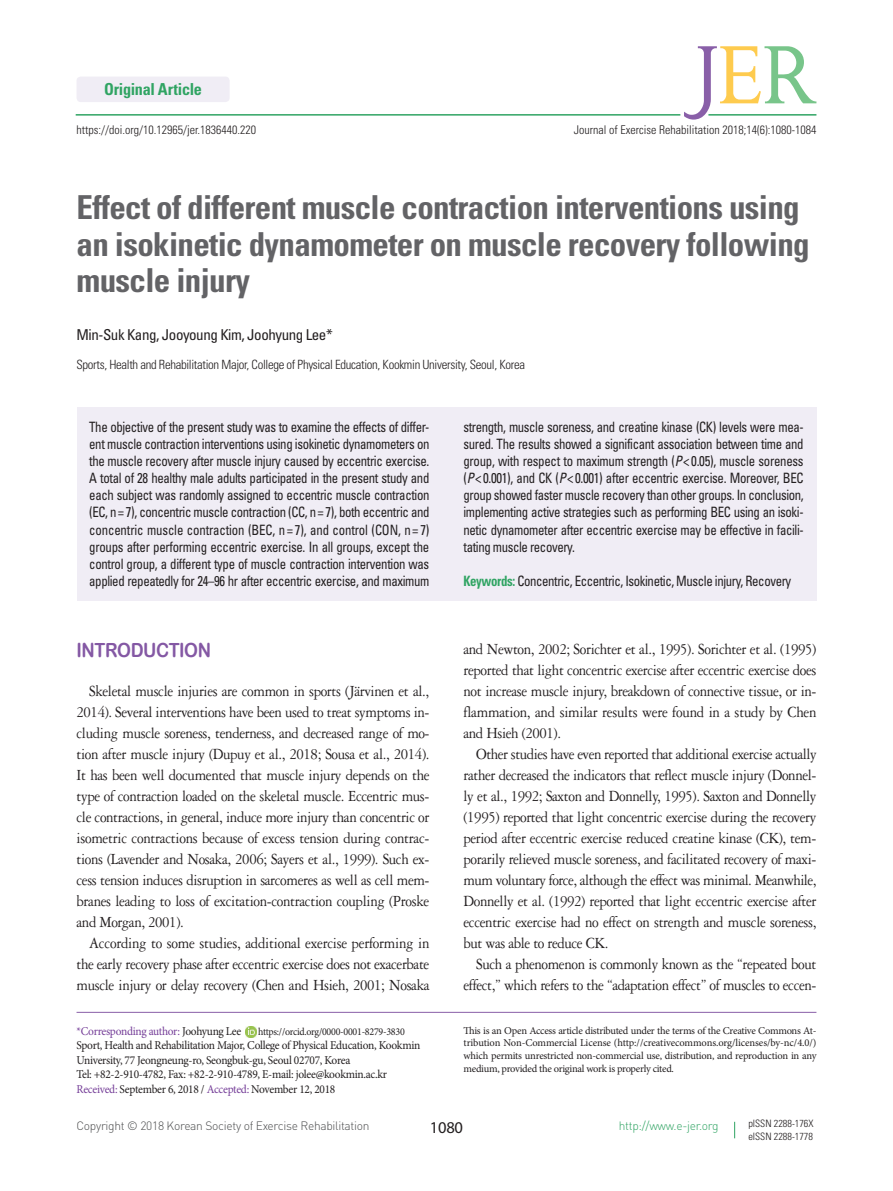
<style>
.page{position:relative;width:893px;height:1191px;background:#fff}
.page>*{position:absolute;margin:0;border:0;box-sizing:border-box;transform-origin:0 0}
.제목{font:700 condensed 33px/36.8px "Univers LT Std";letter-spacing:-.02em;color:#636366}
.본문_대제목{font:19.5px "Arial Rounded MT Bold";letter-spacing:-.025em;color:#8458a4;scale:.9 1}
.본문_영문{font:16.5px/21px "Garamond 3 LT Std";letter-spacing:-.025em;color:#231f20;text-align:justify;scale:.9 1}
.t1{font:700 condensed 16.5px "Univers LT Std";letter-spacing:-.02em;color:#30a463}
.t2{font:16.5px "Myriad Pro";color:#231f20}
.저자{font:condensed 15px "Univers LT Std";letter-spacing:-.03em;color:#231f20}
.t3{font:condensed 14.25px/17.1px "Univers LT Std";letter-spacing:-.03em;color:#231f20;text-align:justify;scale:.9 1}
.저자소속{font:300 condensed 12.75px "Univers LT Std";letter-spacing:-.025em;color:#231f20}
.교신저자{font:12px/14.4px "Minion Pro";letter-spacing:-.025em;color:#231f20;scale:.95 1}
.doi_단락{font:300 condensed 12px "Univers LT Std";color:#231f20}
.t4{font:300 12px "DIN Pro";letter-spacing:-.025em;color:#4b4c4d}
.교신저자-2{font:12px "Minion Pro";letter-spacing:-.03em;color:#753e98;scale:.95 1}
.t5{font:300 12px "DIN Pro";letter-spacing:-.025em;color:#30a463}
.교신저자-3{font:10.5px/12.6px "Minion Pro";letter-spacing:-.025em;color:#231f20;text-align:justify}
.교신저자-4{font:10.5px "Minion Pro";letter-spacing:-.025em;color:#231f20;scale:.95 1}
.t6{font:300 condensed 10.2px "Univers LT Std";color:#231f20}
.s1{font-style:italic}
.s2{font-weight:700;color:#30a463}
.s3{color:#231f20}
.s4{color:#753e98}
</style>
<div class="page">
<hr style="left:77px;top:1012px;width:739px;height:1px;background:#895fa8">
<svg style="left:734px;top:1121px;width:1px;height:17px"></svg>
<svg style="left:246px;top:1026px;width:10px;height:11px"></svg>
<div style="left:77px;top:407px;width:739px;height:194px;background:#f0edf5"></div>
<div style="left:77px;top:77px;width:153px;height:25px;background:#f0edf5;border-radius:4px"></div>
<hr style="left:76px;top:114px;width:604px;height:2px;background:#30a463">
<svg style="left:684px;top:46px;width:132px;height:74px"></svg>
<p class="t1" style="left:104px;top:79px;width:99px">Original Article</p>
<p class="doi_단락" style="left:77px;top:123px;width:181px">https://doi.org/10.12965/jer.1836440.220</p>
<p class="doi_단락" style="left:574px;top:123px;width:244px">Journal of Exercise Rehabilitation 2018;14(6):1080-1084</p>
<p class="제목" style="left:77px;top:188px;width:735px">Effect of different muscle contraction interventions using an isokinetic dynamometer on muscle recovery following muscle injury</p>
<p class="저자" style="left:77px;top:325px;width:258px">Min-Suk Kang, Jooyoung Kim, Joohyung Lee*</p>
<p class="저자소속" style="left:77px;top:356px;width:450px">Sports, Health and Rehabilitation Major, College of Physical Education, Kookmin University, Seoul, Korea</p>
<p class="t3" style="left:89px;top:418px;width:379px">The objective of the present study was to examine the effects of differ&shy;ent muscle contraction interventions using isokinetic dynamometers on the muscle recovery after muscle injury caused by eccentric exercise.<br>A total of 28 healthy male adults participated in the present study and each subject was randomly assigned to eccentric muscle contraction (EC, n= 7), concentric muscle contraction (CC, n= 7), both eccentric and concentric muscle contraction (BEC, n = 7), and control (CON, n = 7) groups after performing eccentric exercise. In all groups, except the control group, a different type of muscle contraction intervention was applied repeatedly for 24–96 hr after eccentric exercise, and maximum</p>
<p class="t3" style="left:463px;top:418px;width:379px">strength, muscle soreness, and creatine kinase (CK) levels were mea&shy;sured. The results showed a significant association between time and group, with respect to maximum strength (<span class="s1">P</span>&lt; 0.05), muscle soreness (<span class="s1">P</span>&lt; 0.001), and CK (<span class="s1">P</span>&lt; 0.001) after eccentric exercise. Moreover, BEC group showed faster muscle recovery than other groups. In conclusion, implementing active strategies such as performing BEC using an isoki&shy;netic dynamometer after eccentric exercise may be effective in facili&shy;tating muscle recovery.</p>
<p class="t3" style="left:463px;top:572px;width:366px"><span class="s2">Keywords:</span> Concentric, Eccentric, Isokinetic, Muscle injury, Recovery</p>
<p class="본문_대제목" style="left:77px;top:638px;width:151px">INTRODUCTION</p>
<p class="본문_영문" style="left:77px;top:680px;width:394px;text-indent:13px">Skeletal muscle injuries are common in sports (Järvinen et al., 2014). Several interventions have been used to treat symptoms in&shy;cluding muscle soreness, tenderness, and decreased range of mo&shy;tion after muscle injury (Dupuy et al., 2018; Sousa et al., 2014).<br>It has been well documented that muscle injury depends on the type of contraction loaded on the skeletal muscle. Eccentric mus&shy;cle contractions, in general, induce more injury than concentric or isometric contractions because of excess tension during contrac&shy;tions (Lavender and Nosaka, 2006; Sayers et al., 1999). Such ex&shy;cess tension induces disruption in sarcomeres as well as cell mem&shy;branes leading to loss of excitation-contraction coupling (Proske and Morgan, 2001).</p>
<p class="본문_영문" style="left:77px;top:932px;width:394px;text-indent:13px">According to some studies, additional exercise performing in the early recovery phase after eccentric exercise does not exacerbate muscle injury or delay recovery (Chen and Hsieh, 2001; Nosaka</p>
<p class="교신저자-2" style="left:77px;top:1023px;width:175px">*Corresponding author: <span class="s3">Joohyung Lee</span></p>
<p class="교신저자-4" style="left:258px;top:1024px;width:156px">https://orcid.org/0000-0001-8279-3830</p>
<p class="교신저자" style="left:77px;top:1038px;width:363px">Sport, Health and Rehabilitation Major, College of Physical Education, Kookmin<br>University, 77 Jeongneung-ro, Seongbuk-gu, Seoul 02707, Korea</p>
<p class="교신저자" style="left:77px;top:1067px;width:328px">Tel: +82-2-910-4782, Fax: +82-2-910-4789, E-mail: jolee@kookmin.ac.kr</p>
<p class="교신저자" style="left:77px;top:1081px;width:274px"><span class="s4">Received:</span> September 6, 2018 / <span class="s4">Accepted:</span> November 12, 2018</p>
<p class="본문_영문" style="left:463px;top:638px;width:394px">and Newton, 2002; Sorichter et al., 1995). Sorichter et al. (1995) reported that light concentric exercise after eccentric exercise does not increase muscle injury, breakdown of connective tissue, or in&shy;flammation, and similar results were found in a study by Chen and Hsieh (2001).</p>
<p class="본문_영문" style="left:463px;top:743px;width:394px;text-indent:13px">Other studies have even reported that additional exercise actually rather decreased the indicators that reflect muscle injury (Donnel&shy;ly et al., 1992; Saxton and Donnelly, 1995). Saxton and Donnelly (1995) reported that light concentric exercise during the recovery period after eccentric exercise reduced creatine kinase (CK), tem&shy;porarily relieved muscle soreness, and facilitated recovery of maxi&shy;mum voluntary force, although the effect was minimal. Meanwhile, Donnelly et al. (1992) reported that light eccentric exercise after eccentric exercise had no effect on strength and muscle soreness, but was able to reduce CK.</p>
<p class="본문_영문" style="left:463px;top:953px;width:394px;text-align:right">Such a phenomenon is commonly known as the “repeated bout effect,” which refers to the “adaptation effect” of muscles to eccen-</p>
<p class="교신저자-3" style="left:463px;top:1024px;width:355px">This is an Open Access article distributed under the terms of the Creative Commons At&shy;tribution Non-Commercial License (http://creativecommons.org/licenses/by-nc/4.0/) which permits unrestricted non-commercial use, distribution, and reproduction in any medium, provided the original work is properly cited.</p>
<p class="t4" style="left:77px;top:1118px;width:295px">Copyright © 2018 Korean Society of Exercise Rehabilitation</p>
<p class="t5" style="left:619px;top:1118px;width:101px">http://www.e-jer.org</p>
<p class="t6" style="left:748px;top:1117px;width:67px">pISSN 2288-176X</p>
<p class="t6" style="left:748px;top:1129px;width:66px">eISSN 2288-1778</p>
<p class="t2" style="left:430px;top:1116px;width:35px">1080</p>
</div>
